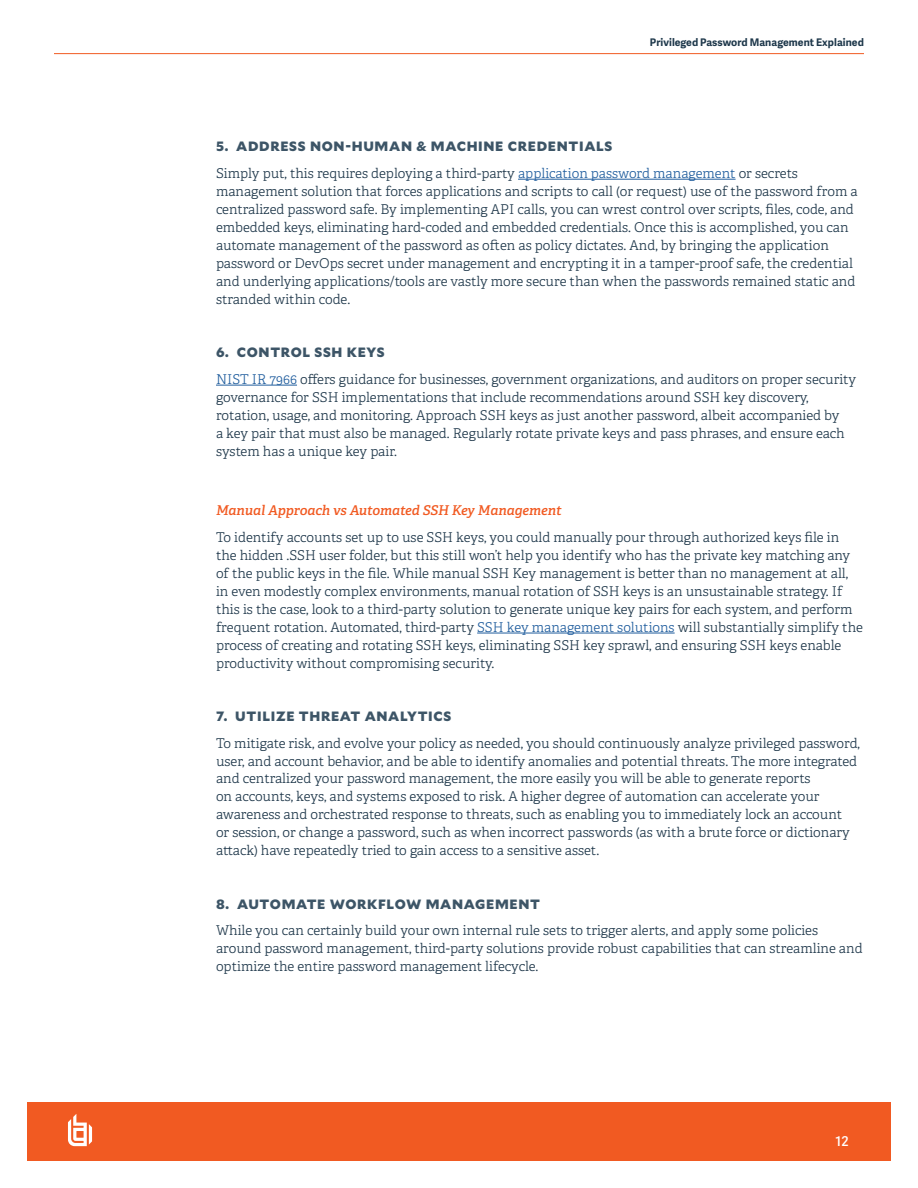
<style>
.page{position:relative;width:918px;height:1188px;background:#fff}
.page>*{position:absolute;margin:0;border:0;box-sizing:border-box;transform-origin:0 0}
.t1{font:300 13.5px/18px "Adelle";color:#1e374a}
.t2{font:900 13.5px "Mallory";letter-spacing:.05em;color:#3d5567}
.t3{font:italic 600 13.5px "Adelle";color:#f15a22}
.t4{font:600 13.5px "Adelle Sans";color:#fff}
.t5{font:700 10.5px "Adelle Sans";letter-spacing:.005em;color:#1e384b}
.s1{color:#215e9e}
</style>
<div class="page">
<hr style="left:518px;top:179px;width:218px;height:1px;background:#215e9e">
<hr style="left:216px;top:385px;width:81px;height:1px;background:#215e9e">
<hr style="left:477px;top:633px;width:198px;height:1px;background:#215e9e">
<hr style="left:54px;top:53px;width:810px;height:1px;background:#f15a22">
<div style="left:27px;top:1102px;width:864px;height:59px;background:#f15a22"></div>
<svg style="left:68px;top:1114px;width:24px;height:32px"></svg>
<p class="t5" style="left:650px;top:34px;width:216px">Privileged Password Management Explained</p>
<p class="t2" style="left:216px;top:136px;width:398px">5. ADDRESS NON-HUMAN &amp; MACHINE CREDENTIALS</p>
<p class="t1" style="left:216px;top:164px;width:643px">Simply put, this requires deploying a third-party <span class="s1">application password management</span> or secrets management solution that forces applications and scripts to call (or request) use of the password from a centralized password safe. By implementing API calls, you can wrest control over scripts, files, code, and embedded keys, eliminating hard-coded and embedded credentials. Once this is accomplished, you can automate management of the password as often as policy dictates. And, by bringing the application password or DevOps secret under management and encrypting it in a tamper-proof safe, the credential and underlying applications/tools are vastly more secure than when the passwords remained static and stranded within code.</p>
<p class="t2" style="left:216px;top:342px;width:170px">6. CONTROL SSH KEYS</p>
<p class="t1" style="left:216px;top:370px;width:642px"><span class="s1">NIST IR 7966</span> offers guidance for businesses, government organizations, and auditors on proper security governance for SSH implementations that include recommendations around SSH key discovery, rotation, usage, and monitoring. Approach SSH keys as just another password, albeit accompanied by<br>a key pair that must also be managed. Regularly rotate private keys and pass phrases, and ensure each system has a unique key pair.</p>
<p class="t3" style="left:216px;top:502px;width:347px">Manual Approach vs Automated SSH Key Management</p>
<p class="t1" style="left:216px;top:528px;width:649px">To identify accounts set up to use SSH keys, you could manually pour through authorized keys file in the hidden .SSH user folder, but this still won’t help you identify who has the private key matching any of the public keys in the file. While manual SSH Key management is better than no management at all, in even modestly complex environments, manual rotation of SSH keys is an unsustainable strategy. If this is the case, look to a third-party solution to generate unique key pairs for each system, and perform frequent rotation. Automated, third-party <span class="s1">SSH key management solutions</span> will substantially simplify the process of creating and rotating SSH keys, eliminating SSH key sprawl, and ensuring SSH keys enable productivity without compromising security.</p>
<p class="t2" style="left:216px;top:706px;width:237px">7. UTILIZE THREAT ANALYTICS</p>
<p class="t1" style="left:216px;top:734px;width:645px">To mitigate risk, and evolve your policy as needed, you should continuously analyze privileged password, user, and account behavior, and be able to identify anomalies and potential threats. The more integrated and centralized your password management, the more easily you will be able to generate reports<br>on accounts, keys, and systems exposed to risk. A higher degree of automation can accelerate your awareness and orchestrated response to threats, such as enabling you to immediately lock an account<br>or session, or change a password, such as when incorrect passwords (as with a brute force or dictionary attack) have repeatedly tried to gain access to a sensitive asset.</p>
<p class="t2" style="left:216px;top:893px;width:326px">8. AUTOMATE WORKFLOW MANAGEMENT</p>
<p class="t1" style="left:216px;top:922px;width:648px">While you can certainly build your own internal rule sets to trigger alerts, and apply some policies around password management, third-party solutions provide robust capabilities that can streamline and optimize the entire password management lifecycle.</p>
<p class="t4" style="left:836px;top:1132px;width:14px">12</p>
</div>
